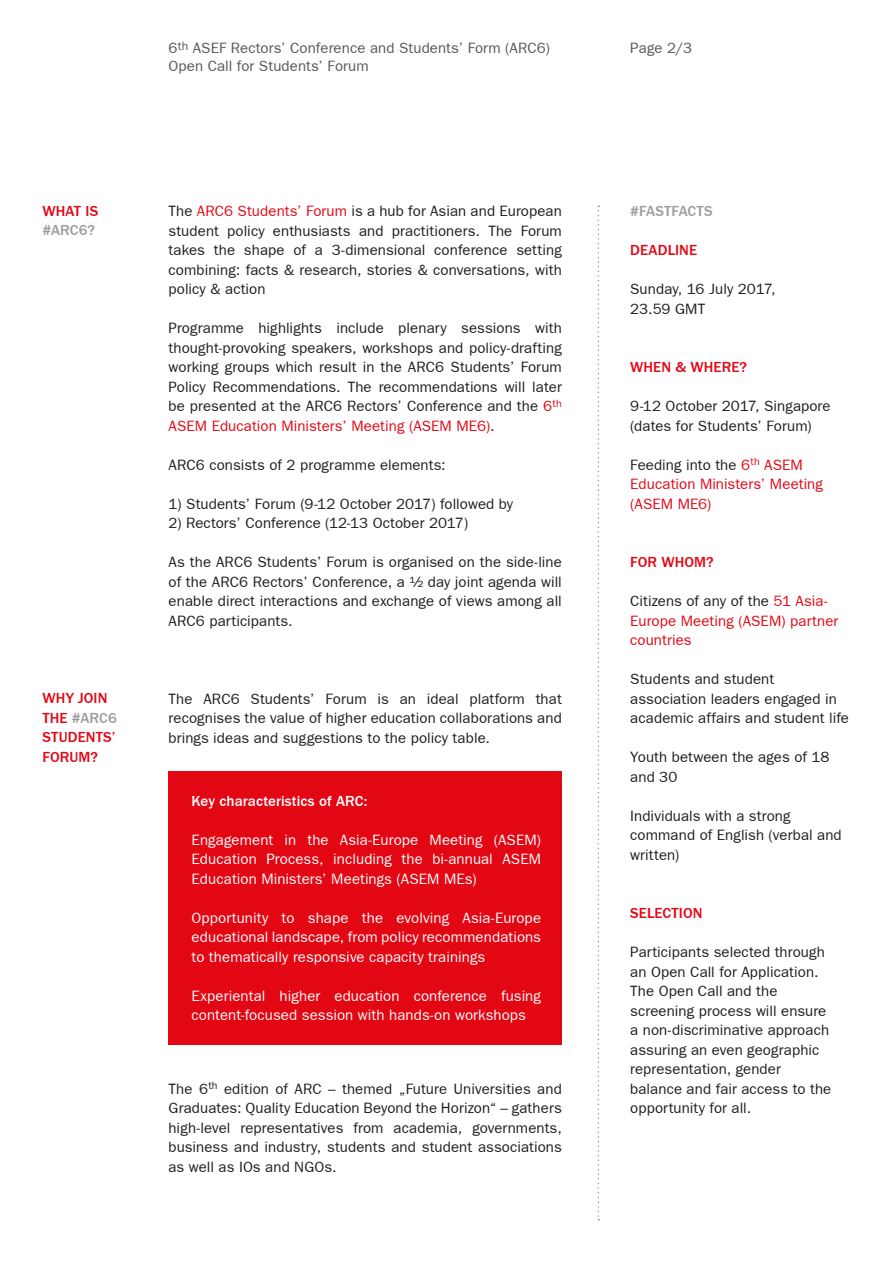
<style>
.page{position:relative;width:893px;height:1263px;background:#fff}
.page>*{position:absolute;margin:0;border:0;box-sizing:border-box;transform-origin:0 0}
.t1{font:15px/19.5px "Franklin Gothic";letter-spacing:.005em;color:#1d1d1b}
.t2{font:15px/19.5px "Franklin Gothic";letter-spacing:.005em;color:#fff;text-align:justify}
.t3{font:15px/19.5px "Franklin Gothic";letter-spacing:.005em;color:#e30613}
.t4{font:15px/18px "Franklin Gothic";letter-spacing:.005em;color:#575756}
.t5{font:500 15px/19.5px "Franklin Gothic";letter-spacing:.005em;color:#e30613}
.t6{font:500 15px "Franklin Gothic";letter-spacing:.005em;color:#fff}
.t7{font:500 15px "Franklin Gothic";letter-spacing:.01em;color:#9d9d9c}
.s1{color:#9d9d9c}
.s2{color:#e30613}
.s3{color:#1d1d1b}
</style>
<div class="page">
<svg style="left:598px;top:206px;width:1px;height:1014px"></svg>
<div style="left:169px;top:771px;width:393px;height:273px;background:#e30613"></div>
<p class="t4" style="left:169px;top:39px;width:383px">6<sup>th</sup> ASEF Rectors’ Conference and Students’ Form (ARC6)<br>Open Call for Students’ Forum</p>
<p class="t4" style="left:630px;top:39px;width:64px">Page 2/3</p>
<p class="t5" style="left:43px;top:201px;width:57px">WHAT IS</p>
<p class="t7" style="left:43px;top:222px;width:54px">#ARC6?</p>
<p class="t5" style="left:43px;top:689px;width:76px">WHY JOIN<br>THE <span class="s1">#ARC6<br></span>STUDENTS’<br>FORUM?</p>
<p class="t1" style="left:169px;top:201px;width:395px;text-align:justify">The <span class="s2">ARC6 Students’ Forum</span> is a hub for Asian and European student policy enthusiasts and practitioners. The Forum takes the shape of a 3-dimensional conference setting combining: facts &amp; research, stories &amp; conversations, with policy &amp; action</p>
<p class="t1" style="left:169px;top:318px;width:395px;text-align:justify">Programme highlights include plenary sessions with thought-provoking speakers, workshops and policy-drafting working groups which result in the ARC6 Students’ Forum Policy Recommendations. The recommendations will later be presented at the ARC6 Rectors’ Conference and the <span class="s2">6</span><sup>th </sup><span class="s2">ASEM Education Ministers’ Meeting (ASEM ME6)</span>.</p>
<p class="t1" style="left:169px;top:455px;width:279px">ARC6 consists of 2 programme elements:</p>
<p class="t1" style="left:169px;top:494px;width:346px">1) Students’ Forum (9-12 October 2017) followed by</p>
<p class="t1" style="left:169px;top:513px;width:301px">2) Rectors’ Conference (12-13 October 2017)</p>
<p class="t1" style="left:169px;top:552px;width:395px;text-align:justify">As the ARC6 Students’ Forum is organised on the side-line of the ARC6 Rectors’ Conference, a ½ day joint agenda will enable direct interactions and exchange of views among all ARC6 participants.</p>
<p class="t1" style="left:169px;top:689px;width:395px;text-align:justify">The ARC6 Students’ Forum is an ideal platform that recognises the value of higher education collaborations and brings ideas and suggestions to the policy table.</p>
<p class="t6" style="left:192px;top:792px;width:177px">Key characteristics of ARC:</p>
<p class="t2" style="left:192px;top:830px;width:351px">Engagement in the Asia-Europe Meeting (ASEM)<br>Education Process, including the bi-annual ASEM Education Ministers’ Meetings (ASEM MEs)</p>
<p class="t2" style="left:192px;top:908px;width:351px">Opportunity to shape the evolving Asia-Europe educational landscape, from policy recommendations to thematically responsive capacity trainings</p>
<p class="t2" style="left:192px;top:986px;width:351px">Experiental higher education conference fusing content-focused session with hands-on workshops</p>
<p class="t1" style="left:169px;top:1079px;width:395px;text-align:justify">The 6<sup>th</sup> edition of ARC – themed „Future Universities and Graduates: Quality Education Beyond the Horizon“ – gathers high-level representatives from academia, governments, business and industry, students and student associations as well as IOs and NGOs.</p>
<p class="t7" style="left:630px;top:202px;width:84px">#FASTFACTS</p>
<p class="t5" style="left:630px;top:240px;width:68px">DEADLINE</p>
<p class="t1" style="left:630px;top:279px;width:147px">Sunday, 16 July 2017,<br>23.59 GMT</p>
<p class="t5" style="left:630px;top:357px;width:118px">WHEN &amp; WHERE?</p>
<p class="t1" style="left:630px;top:396px;width:202px">9-12 October 2017, Singapore (dates for Students’ Forum)</p>
<p class="t3" style="left:630px;top:455px;width:194px"><span class="s3">Feeding into the</span> 6<sup>th</sup> ASEM<br>Education Ministers’ Meeting (ASEM ME6)</p>
<p class="t5" style="left:630px;top:552px;width:85px">FOR WHOM?</p>
<p class="t3" style="left:630px;top:591px;width:210px"><span class="s3">Citizens of any of the</span> 51 Asia-<br>Europe Meeting (ASEM) partner countries</p>
<p class="t1" style="left:630px;top:669px;width:220px">Students and student association leaders engaged in academic affairs and student life</p>
<p class="t1" style="left:630px;top:747px;width:201px">Youth between the ages of 18 and 30</p>
<p class="t1" style="left:630px;top:806px;width:213px">Individuals with a strong command of English (verbal and written)</p>
<p class="t5" style="left:630px;top:903px;width:74px">SELECTION</p>
<p class="t1" style="left:630px;top:942px;width:203px">Participants selected through an Open Call for Application.<br>The Open Call and the screening process will ensure a non-discriminative approach assuring an even geographic representation, gender balance and fair access to the opportunity for all.</p>
</div>
